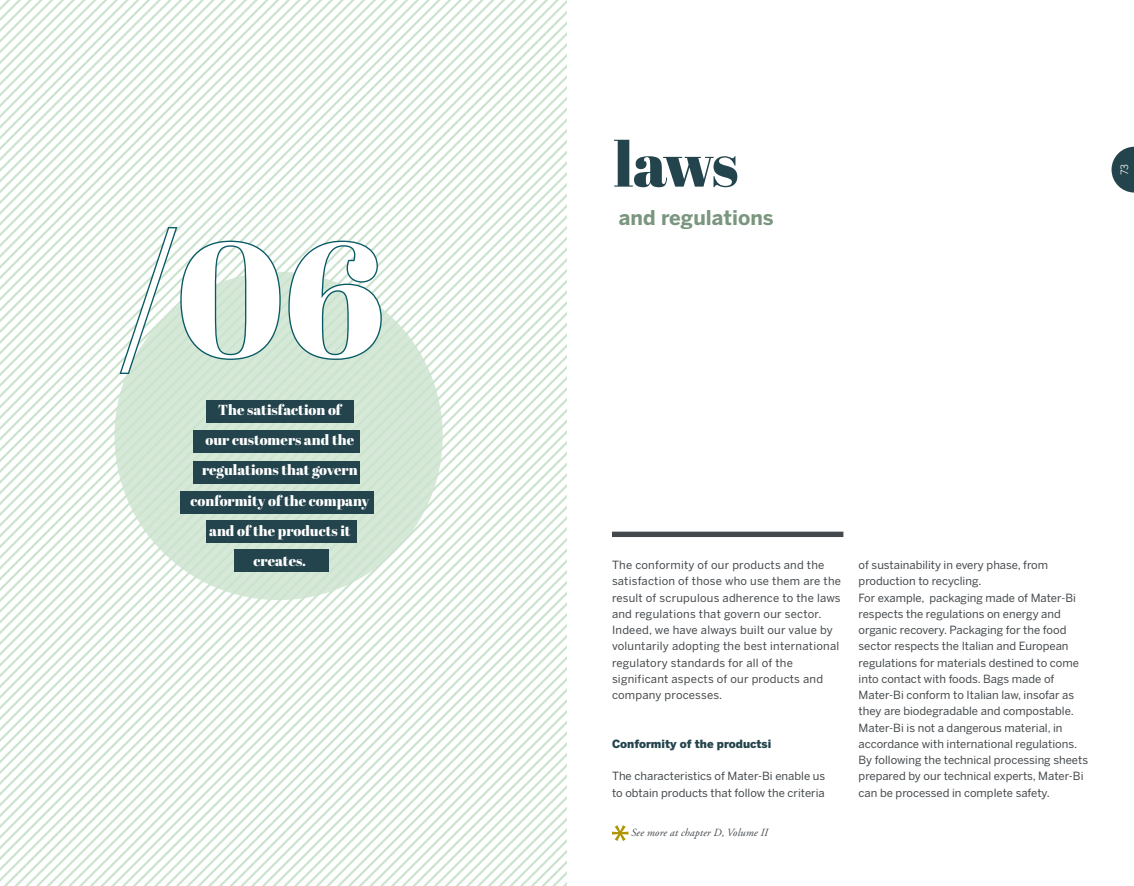
<style>
.page{position:relative;width:1134px;height:886px;background:#fff}
.page>*{position:absolute;margin:0;border:0;box-sizing:border-box;transform-origin:0 0}
.t1{font:161.75px "Abril Fatface";color:#fff}
.t2{font:62.5px "Abril Fatface";color:#24444d}
.t3{font:700 20.25px "Benton Sans";color:#7a967e}
.t4{font:14.5px/30.1px "Abril Fatface";color:#fff;text-align:center}
.t5{font:11.25px/16.2px "Benton Sans";color:#44494d}
.t6{font:11.25px/16.2px "Benton Sans";letter-spacing:.02em;color:#44494d}
.t7{font:900 11.25px "Benton Sans";color:#24444d}
.t8{font:italic 10.88px "Adobe Garamond";letter-spacing:.01em;color:#44494d}
.t9{font:10px "Benton Sans";color:#fff}
</style>
<div class="page">
<svg style="left:1111px;top:147px;width:23px;height:46px"></svg>
<svg style="left:0;top:0;width:566px;height:886px"></svg>
<div style="left:114px;top:272px;width:329px;height:328px;background:#d6e8d7;border-radius:50%"></div>
<div style="left:206px;top:400px;width:147px;height:22px;background:#24444d"></div>
<div style="left:193px;top:430px;width:167px;height:23px;background:#24444d"></div>
<div style="left:193px;top:461px;width:167px;height:22px;background:#24444d"></div>
<div style="left:180px;top:491px;width:194px;height:23px;background:#24444d"></div>
<div style="left:206px;top:520px;width:151px;height:23px;background:#24444d"></div>
<div style="left:234px;top:549px;width:95px;height:22px;background:#24444d"></div>
<svg style="left:118px;top:226px;width:265px;height:150px"></svg>
<div style="left:612px;top:532px;width:231px;height:5px;background:#44494d"></div>
<svg style="left:612px;top:825px;width:16px;height:16px"></svg>
<h1 class="t1" style="left:120px;top:186px;width:265px">/06</h1>
<p class="t4" style="left:191px;top:394px;width:180px">The satisfaction of<br>our customers and the regulations that govern conformity of the company and of the products it creates.</p>
<h2 class="t2" style="left:614px;top:120px;width:126px">laws</h2>
<h3 class="t3" style="left:619px;top:205px;width:156px">and regulations</h3>
<p class="t9" style="left:1119px;top:175px;width:13px;rotate:-90deg">73</p>
<p class="t6" style="left:612px;top:557px;width:231px">The conformity of our products and the satisfaction of those who use them are the result of scrupulous adherence to the laws and regulations that govern our sector.<br>Indeed, we have always built our value by voluntarily adopting the best international regulatory standards for all of the significant aspects of our products and company processes.</p>
<p class="t7" style="left:612px;top:737px;width:161px">Conformity of the productsi</p>
<p class="t5" style="left:612px;top:768px;width:215px">The characteristics of Mater-Bi enable us to obtain products that follow the criteria</p>
<p class="t8" style="left:631px;top:827px;width:138px">See more at chapter D, Volume II</p>
<p class="t5" style="left:859px;top:557px;width:231px">of sustainability in every phase, from production to recycling.<br>For example, packaging made of Mater-Bi respects the regulations on energy and organic recovery. Packaging for the food sector respects the Italian and European regulations for materials destined to come into contact with foods. Bags made of Mater-Bi conform to Italian law, insofar as they are biodegradable and compostable.<br>Mater-Bi is not a dangerous material, in accordance with international regulations.<br>By following the technical processing sheets prepared by our technical experts, Mater-Bi can be processed in complete safety.</p>
</div>
